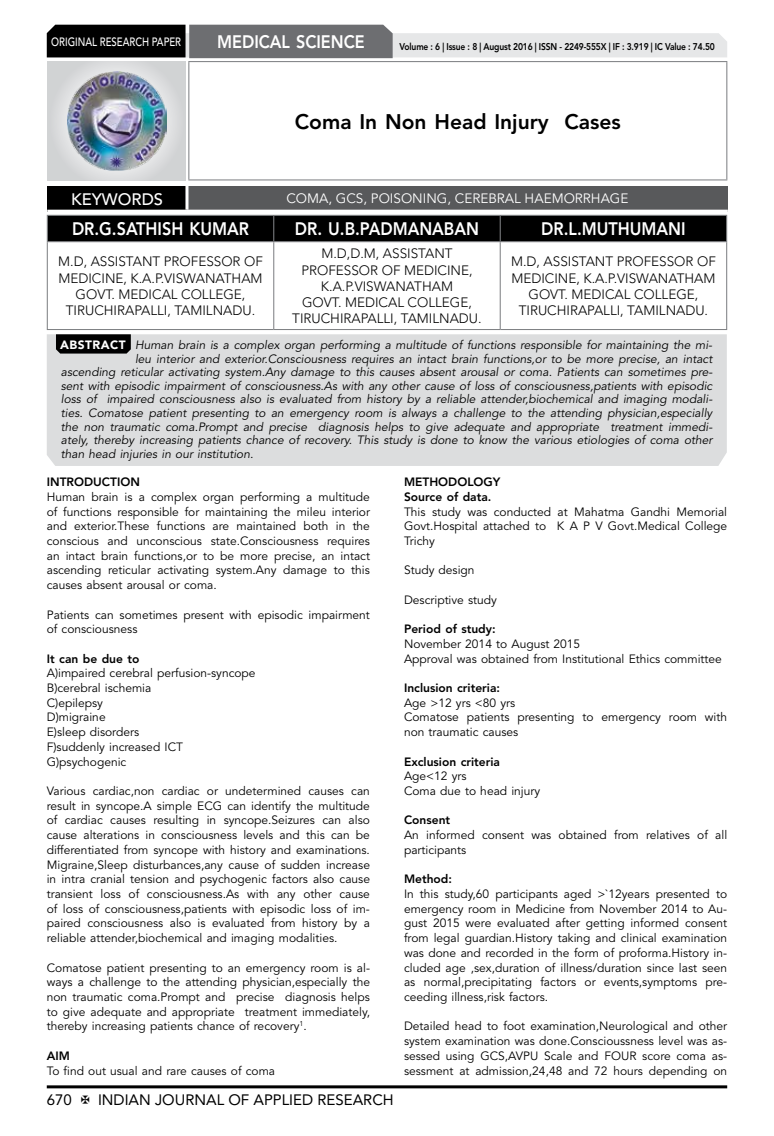
<style>
.page{position:relative;width:774px;height:1136px;background:#fff}
.page>*{position:absolute;margin:0;border:0;box-sizing:border-box;transform-origin:0 0}
.t1{font:800 21px "Avenir LT Std";color:#000}
.t2{font:800 18px "Avenir LT Std";color:#fff;scale:.9 1}
.t3{font:500 16.5px "Avenir LT Std";color:#fff}
.t4{font:15px "Avenir LT Std";color:#000}
.t5{font:300 13.5px/16.2px "Avenir LT Std";color:#000;text-align:center}
.t6{font:13.5px "Avenir LT Std";color:#fff}
.t7{font:12px/14.7px "Avenir LT Std";color:#000;text-align:justify}
.t8{font:italic 12px "Avenir LT Std";color:#000}
.t9{font:800 12px/14.7px "Avenir LT Std";color:#000}
.t10{font:500 12px "Avenir LT Std";color:#fff;scale:.8 1}
.t11{font:800 9.75px "Avenir LT Std";letter-spacing:-.02em;color:#000;scale:.87 1}
.s1{font-weight:900;font-style:normal;color:#fff}
</style>
<div class="page">
<hr style="left:47px;top:1085px;width:680px;height:3px;background:#000">
<div style="left:48px;top:62px;width:137px;height:118px;background:linear-gradient(to right,#d9dadb,#d9dadb)"></div>
<img style="left:68px;top:71px;width:99px;height:100px">
<svg style="left:47px;top:25px;width:680px;height:33px;background:#979899"></svg>
<hr style="left:188px;top:61px;width:539px;height:1px;background:#808285">
<hr style="left:188px;top:62px;width:1px;height:117px;background:#808285">
<hr style="left:726px;top:62px;width:1px;height:117px;background:#808285">
<hr style="left:188px;top:179px;width:539px;height:1px;background:#808285">
<div style="left:47px;top:215px;width:680px;height:26px;background:#000"></div>
<hr style="left:47px;top:241px;width:227px;height:1px;background:#808285">
<hr style="left:47px;top:242px;width:1px;height:87px;background:#808285">
<hr style="left:274px;top:241px;width:226px;height:1px;background:#808285">
<hr style="left:273px;top:242px;width:1px;height:87px;background:#808285">
<hr style="left:500px;top:241px;width:227px;height:1px;background:#808285">
<hr style="left:500px;top:242px;width:1px;height:87px;background:#808285">
<hr style="left:726px;top:242px;width:1px;height:87px;background:#808285">
<hr style="left:47px;top:329px;width:227px;height:1px;background:#808285">
<hr style="left:274px;top:329px;width:226px;height:1px;background:#808285">
<hr style="left:500px;top:329px;width:227px;height:1px;background:#808285">
<div style="left:47px;top:334px;width:680px;height:132px;background:#dcddde"></div>
<svg style="left:56px;top:334px;width:75px;height:19px"></svg>
<div style="left:47px;top:186px;width:140px;height:25px;background:#000"></div>
<div style="left:187px;top:186px;width:541px;height:25px;background:#58595b"></div>
<hr style="left:185px;top:186px;width:3px;height:24px;background:#fff">
<hr style="left:47px;top:210px;width:140px;height:3px;background:#fff">
<hr style="left:187px;top:210px;width:541px;height:3px;background:#fff">
<p class="t10" style="left:51px;top:34px;width:163px">ORIGINAL RESEARCH PAPER</p>
<h2 class="t2" style="left:217px;top:31px;width:165px">MEDICAL SCIENCE</h2>
<p class="t11" style="left:400px;top:41px;width:364px">Volume : 6 | Issue : 8 | August 2016 | ISSN - 2249-555X | IF : 3.919 | IC Value : 74.50</p>
<h1 class="t1" style="left:295px;top:109px;width:327px">Coma In Non Head Injury Cases</h1>
<h3 class="t3" style="left:71px;top:189px;width:94px">KEYWOR DS</h3>
<p class="t6" style="left:286px;top:190px;width:344px">COMA, GCS, POISONING, CEREBRAL HAEMORRHAGE</p>
<h2 class="t2" style="left:72px;top:218px;width:198px">DR.G.SATHISH KUMAR</h2>
<h2 class="t2" style="left:295px;top:218px;width:206px">DR. U.B.PADMANABAN</h2>
<h2 class="t2" style="left:541px;top:218px;width:162px">DR.L.MUTHUMANI</h2>
<p class="t5" style="left:58px;top:254px;width:206px">M.D, ASSISTANT PROFESSOR OF<br>MEDICINE, K.A.P.VISWANATHAM<br>GOVT. MEDICAL COLLEGE,<br>TIRUCHIRAPALLI, TAMILNADU.</p>
<p class="t5" style="left:292px;top:245px;width:191px">M.D,D.M, ASSISTANT<br>PROFESSOR OF MEDICINE,<br>K.A.P.VISWANATHAM<br>GOVT. MEDICAL COLLEGE,<br>TIRUCHIRAPALLI, TAMILNADU.</p>
<p class="t5" style="left:511px;top:254px;width:206px">M.D, ASSISTANT PROFESSOR OF<br>MEDICINE, K.A.P.VISWANATHAM<br>GOVT. MEDICAL COLLEGE,<br>TIRUCHIRAPALLI, TAMILNADU.</p>
<p class="t8" style="left:60px;top:338px;width:653px"><span class="s1">ABSTRACT</span> Human brain is a complex organ performing a multitude of functions responsible for maintaining the mi-</p>
<p class="t8" style="left:135px;top:352px;width:579px">leu interior and exterior.Consciousness requires an intact brain functions,or to be more precise, an intact</p>
<p class="t8" style="left:61px;top:365px;width:653px">ascending reticular activating system.Any damage to this causes absent arousal or coma. Patients can sometimes pre-</p>
<p class="t8" style="left:61px;top:379px;width:653px">sent with episodic impairment of consciousness.As with any other cause of loss of consciousness,patients with episodic</p>
<p class="t8" style="left:61px;top:392px;width:653px">loss of impaired consciousness also is evaluated from history by a reliable attender,biochemical and imaging modali-</p>
<p class="t8" style="left:61px;top:406px;width:653px">ties. Comatose patient presenting to an emergency room is always a challenge to the attending physician,especially</p>
<p class="t8" style="left:61px;top:419px;width:653px">the non traumatic coma.Prompt and precise diagnosis helps to give adequate and appropriate treatment immedi-</p>
<p class="t8" style="left:61px;top:433px;width:653px">ately, thereby increasing patients chance of recovery. This study is done to know the various etiologies of coma other</p>
<p class="t8" style="left:61px;top:446px;width:194px">than head injuries in our institution.</p>
<p class="t9" style="left:47px;top:474px;width:95px">INTRODUCTION</p>
<p class="t7" style="left:47px;top:489px;width:325px">Human brain is a complex organ performing a multitude of functions responsible for maintaining the mileu interior and exterior.These functions are maintained both in the conscious and unconscious state.Consciousness requires an intact brain functions,or to be more precise, an intact ascending reticular activating system.Any damage to this causes absent arousal or coma.</p>
<p class="t7" style="left:47px;top:607px;width:325px">Patients can sometimes present with episodic impairment of consciousness</p>
<p class="t9" style="left:47px;top:651px;width:94px">It can be due to</p>
<p class="t7" style="left:47px;top:666px;width:210px;text-align:left">A)impaired cerebral perfusion-syncope<br>B)cerebral ischemia<br>C)epilepsy<br>D)migraine<br>E)sleep disorders<br>F)suddenly increased ICT<br>G)psychogenic</p>
<p class="t7" style="left:47px;top:783px;width:325px">Various cardiac,non cardiac or undetermined causes can result in syncope.A simple ECG can identify the multitude of cardiac causes resulting in syncope.Seizures can also cause alterations in consciousness levels and this can be differentiated from syncope with history and examinations.<br>Migraine,Sleep disturbances,any cause of sudden increase in intra cranial tension and psychogenic factors also cause transient loss of consciousness.As with any other cause of loss of consciousness,patients with episodic loss of im&shy;paired consciousness also is evaluated from history by a reliable attender,biochemical and imaging modalities.</p>
<p class="t7" style="left:47px;top:960px;width:325px">Comatose patient presenting to an emergency room is al&shy;ways a challenge to the attending physician,especially the non traumatic coma.Prompt and precise diagnosis helps to give adequate and appropriate treatment immediately, thereby increasing patients chance of recovery<sup>1</sup>.</p>
<p class="t9" style="left:47px;top:1048px;width:25px">AIM</p>
<p class="t7" style="left:47px;top:1063px;width:230px">To find out usual and rare causes of coma</p>
<p class="t4" style="left:47px;top:1090px;width:27px">670</p>
<p class="t4" style="left:98px;top:1090px;width:297px">INDIAN JOURNAL OF APPLIED RESEARCH</p>
<p class="t9" style="left:404px;top:474px;width:98px">METHODOLOGY<br>Source of data.</p>
<p class="t7" style="left:404px;top:504px;width:325px">This study was conducted at Mahatma Gandhi Memorial Govt.Hospital attached to K A P V Govt.Medical College Trichy</p>
<p class="t7" style="left:404px;top:563px;width:72px">Study design</p>
<p class="t7" style="left:404px;top:592px;width:95px">Descriptive study</p>
<p class="t9" style="left:404px;top:621px;width:93px">Period of study:</p>
<p class="t7" style="left:404px;top:636px;width:319px">November 2014 to August 2015<br>Approval was obtained from Institutional Ethics committee</p>
<p class="t9" style="left:404px;top:680px;width:98px">Inclusion criteria:</p>
<p class="t7" style="left:404px;top:695px;width:325px;text-align:left">Age &gt;12 yrs &lt;80 yrs<br>Comatose patients presenting to emergency room with non traumatic causes</p>
<p class="t9" style="left:404px;top:754px;width:98px">Exclusion criteria</p>
<p class="t7" style="left:404px;top:769px;width:138px">Age&lt;12 yrs<br>Coma due to head injury</p>
<p class="t9" style="left:404px;top:812px;width:48px">Consent</p>
<p class="t7" style="left:404px;top:827px;width:325px">An informed consent was obtained from relatives of all participants</p>
<p class="t9" style="left:404px;top:871px;width:49px">Method:</p>
<p class="t7" style="left:404px;top:886px;width:325px">In this study,60 participants aged &gt;`12years presented to emergency room in Medicine from November 2014 to Au&shy;gust 2015 were evaluated after getting informed consent from legal guardian.History taking and clinical examination was done and recorded in the form of proforma.History in&shy;cluded age ,sex,duration of illness/duration since last seen as normal,precipitating factors or events,symptoms pre&shy;ceeding illness,risk factors.</p>
<p class="t7" style="left:404px;top:1019px;width:325px">Detailed head to foot examination,Neurological and other system examination was done.Conscioussness level was as&shy;sessed using GCS,AVPU Scale and FOUR score coma as&shy;sessment at admission,24,48 and 72 hours depending on</p>
</div>
